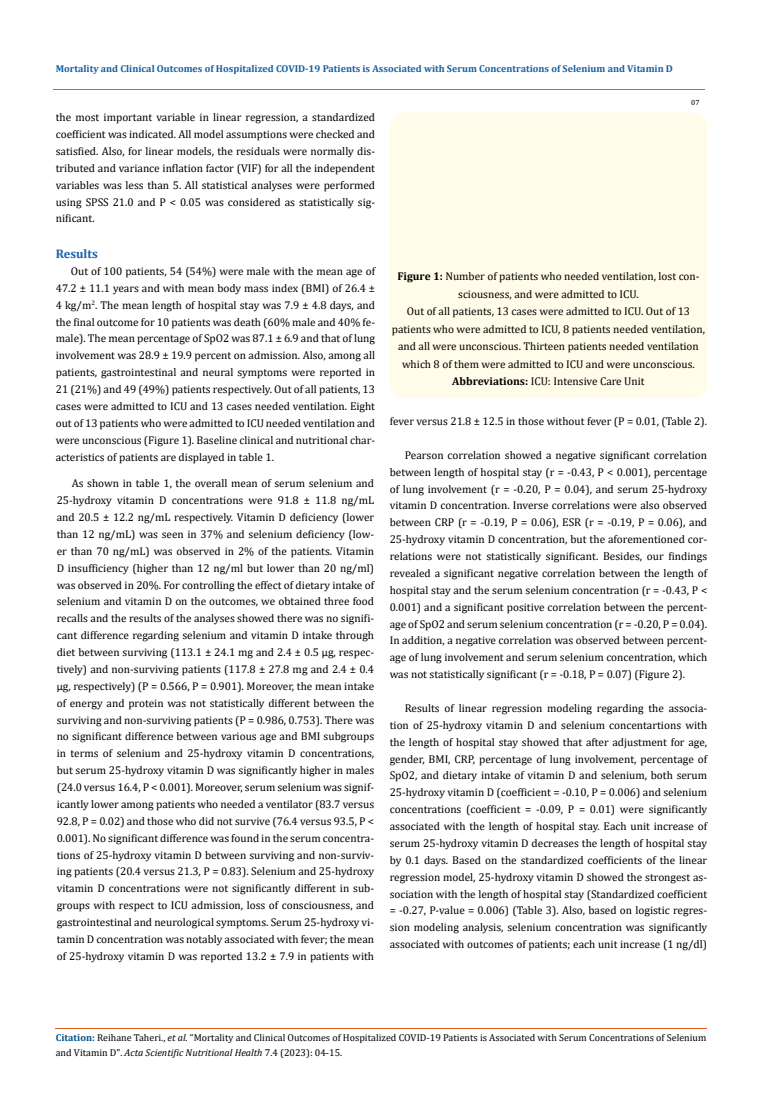
<style>
.page{position:relative;width:764px;height:1110px;background:#fff}
.page>*{position:absolute;margin:0;border:0;box-sizing:border-box;transform-origin:0 0}
.t1{font:700 12.5px "Cambria";color:#1560a6}
.t2{font:11.25px/16.9px "Cambria";color:#000;text-align:justify}
.t3{font:10px/15px "Cambria";color:#000}
.t4{font:700 10px "Cambria";color:#1560a6}
.t5{font:7.5px "Cambria";color:#000}
.s1{font-family:"Calibri"}
.s2{font-weight:700}
.s3{font-weight:700;color:#035089}
.s4{font-style:italic}
</style>
<div class="page">
<div style="left:390px;top:112px;width:317px;height:286px;background:#fffde9;border-radius:15px"></div>
<hr style="left:53px;top:90px;width:651px;height:1px;background:#e05d1a">
<hr style="left:56px;top:1029px;width:651px;height:1px;background:#e05d1a">
<p class="t4" style="left:56px;top:61px;width:619px">Mortality and Clinical Outcomes of Hospitalized COVID-19 Patients is Associated with Serum Concentrations of Selenium and Vitamin D</p>
<p class="t5" style="left:691px;top:98px;width:10px">07</p>
<p class="t2" style="left:56px;top:109px;width:321px">the most important variable in linear regression, a standardized coefficient was indicated. All model assumptions were checked and satisfied. Also, for linear models, the residuals were normally dis&shy;tributed and variance inflation factor (VIF) for all the independent variables was less than 5. All statistical analyses were performed using SPSS 21.0 and P &lt; 0.05 was considered as statistically sig&shy;nificant.</p>
<p class="t1" style="left:56px;top:245px;width:44px">Results</p>
<p class="t2" style="left:56px;top:263px;width:321px;text-indent:15px">Out of 100 patients, 54 (54%) were male with the mean age of 47.2 ± 11.1 years and with mean body mass index (BMI) of 26.4 ± 4 kg/m<sup>2</sup>. The mean length of hospital stay was 7.9 ± 4.8 days, and the final outcome for 10 patients was death (60% male and 40% fe&shy;male). The mean percentage of SpO2 was 87.1 ± 6.9 and that of lung involvement was 28.9 ± 19.9 percent on admission. Also, among all patients, gastrointestinal and neural symptoms were reported in 21 (21%) and 49 (49%) patients respectively. Out of all patients, 13 cases were admitted to ICU and 13 cases needed ventilation. Eight out of 13 patients who were admitted to ICU needed ventilation and were unconscious (Figure 1). Baseline clinical and nutritional char&shy;acteristics of patients are displayed in table 1.</p>
<p class="t2" style="left:57px;top:475px;width:319px;text-indent:15px">As shown in table 1, the overall mean of serum selenium and 25-hydroxy vitamin D concentrations were 91.8 ± 11.8 ng/mL and 20.5 ± 12.2 ng/mL respectively. Vitamin D deficiency (lower than 12 ng/mL) was seen in 37% and selenium deficiency (low&shy;er than 70 ng/mL) was observed in 2% of the patients. Vitamin D insufficiency (higher than 12 ng/ml but lower than 20 ng/ml) was observed in 20%. For controlling the effect of dietary intake of selenium and vitamin D on the outcomes, we obtained three food recalls and the results of the analyses showed there was no signifi&shy;cant difference regarding selenium and vitamin D intake through diet between surviving (113.1 ± 24.1 mg and 2.4 ± 0.5 <span class="s1">μ</span>g, respec&shy;tively) and non-surviving patients (117.8 ± 27.8 mg and 2.4 ± 0.4 <span class="s1">μ</span>g, respectively) (P = 0.566, P = 0.901). Moreover, the mean intake of energy and protein was not statistically different between the surviving and non-surviving patients (P = 0.986, 0.753). There was no significant difference between various age and BMI subgroups in terms of selenium and 25-hydroxy vitamin D concentrations, but serum 25-hydroxy vitamin D was significantly higher in males (24.0 versus 16.4, P &lt; 0.001). Moreover, serum selenium was signif&shy;icantly lower among patients who needed a ventilator (83.7 versus 92.8, P = 0.02) and those who did not survive (76.4 versus 93.5, P &lt; 0.001). No significant difference was found in the serum concentra&shy;tions of 25-hydroxy vitamin D between surviving and non-surviv&shy;ing patients (20.4 versus 21.3, P = 0.83). Selenium and 25-hydroxy vitamin D concentrations were not significantly different in sub&shy;groups with respect to ICU admission, loss of consciousness, and gastrointestinal and neurological symptoms. Serum 25-hydroxy vi&shy;tamin D concentration was notably associated with fever; the mean of 25-hydroxy vitamin D was reported 13.2 ± 7.9 in patients with</p>
<p class="t2" style="left:392px;top:268px;width:315px;line-height:17.5px;text-align:center"><span class="s2">Figure 1:</span> Number of patients who needed ventilation, lost con&shy;sciousness, and were admitted to ICU.<br>Out of all patients, 13 cases were admitted to ICU. Out of 13 patients who were admitted to ICU, 8 patients needed ventilation, and all were unconscious. Thirteen patients needed ventilation which 8 of them were admitted to ICU and were unconscious.<br><span class="s2">Abbreviations:</span> ICU: Intensive Care Unit</p>
<p class="t2" style="left:390px;top:413px;width:319px">fever versus 21.8 ± 12.5 in those without fever (P = 0.01, (Table 2).</p>
<p class="t2" style="left:390px;top:446px;width:319px;text-indent:15px">Pearson correlation showed a negative significant correlation between length of hospital stay (r = -0.43, P &lt; 0.001), percentage of lung involvement (r = -0.20, P = 0.04), and serum 25-hydroxy vitamin D concentration. Inverse correlations were also observed between CRP (r = -0.19, P = 0.06), ESR (r = -0.19, P = 0.06), and 25-hydroxy vitamin D concentration, but the aforementioned cor&shy;relations were not statistically significant. Besides, our findings revealed a significant negative correlation between the length of hospital stay and the serum selenium concentration (r = -0.43, P &lt; 0.001) and a significant positive correlation between the percent&shy;age of SpO2 and serum selenium concentration (r = -0.20, P = 0.04).<br>In addition, a negative correlation was observed between percent&shy;age of lung involvement and serum selenium concentration, which was not statistically significant (r = -0.18, P = 0.07) (Figure 2).</p>
<p class="t2" style="left:390px;top:700px;width:319px;text-indent:15px">Results of linear regression modeling regarding the associa&shy;tion of 25-hydroxy vitamin D and selenium concentartions with the length of hospital stay showed that after adjustment for age, gender, BMI, CRP, percentage of lung involvement, percentage of SpO2, and dietary intake of vitamin D and selenium, both serum 25-hydroxy vitamin D (coefficient = -0.10, P = 0.006) and selenium concentrations (coefficient = -0.09, P = 0.01) were significantly associated with the length of hospital stay. Each unit increase of serum 25-hydroxy vitamin D decreases the length of hospital stay by 0.1 days. Based on the standardized coefficients of the linear regression model, 25-hydroxy vitamin D showed the strongest as&shy;sociation with the length of hospital stay (Standardized coefficient = -0.27, P-value = 0.006) (Table 3). Also, based on logistic regres&shy;sion modeling analysis, selenium concentration was significantly associated with outcomes of patients; each unit increase (1 ng/dl)</p>
<p class="t3" style="left:56px;top:1030px;width:652px"><span class="s3">Citation:</span> Reihane Taheri., <span class="s4">et al.</span> “Mortality and Clinical Outcomes of Hospitalized COVID-19 Patients is Associated with Serum Concentrations of Selenium and Vitamin D". <span class="s4">Acta Scientific Nutritional Health</span> 7.4 (2023): 04-15.</p>
</div>
